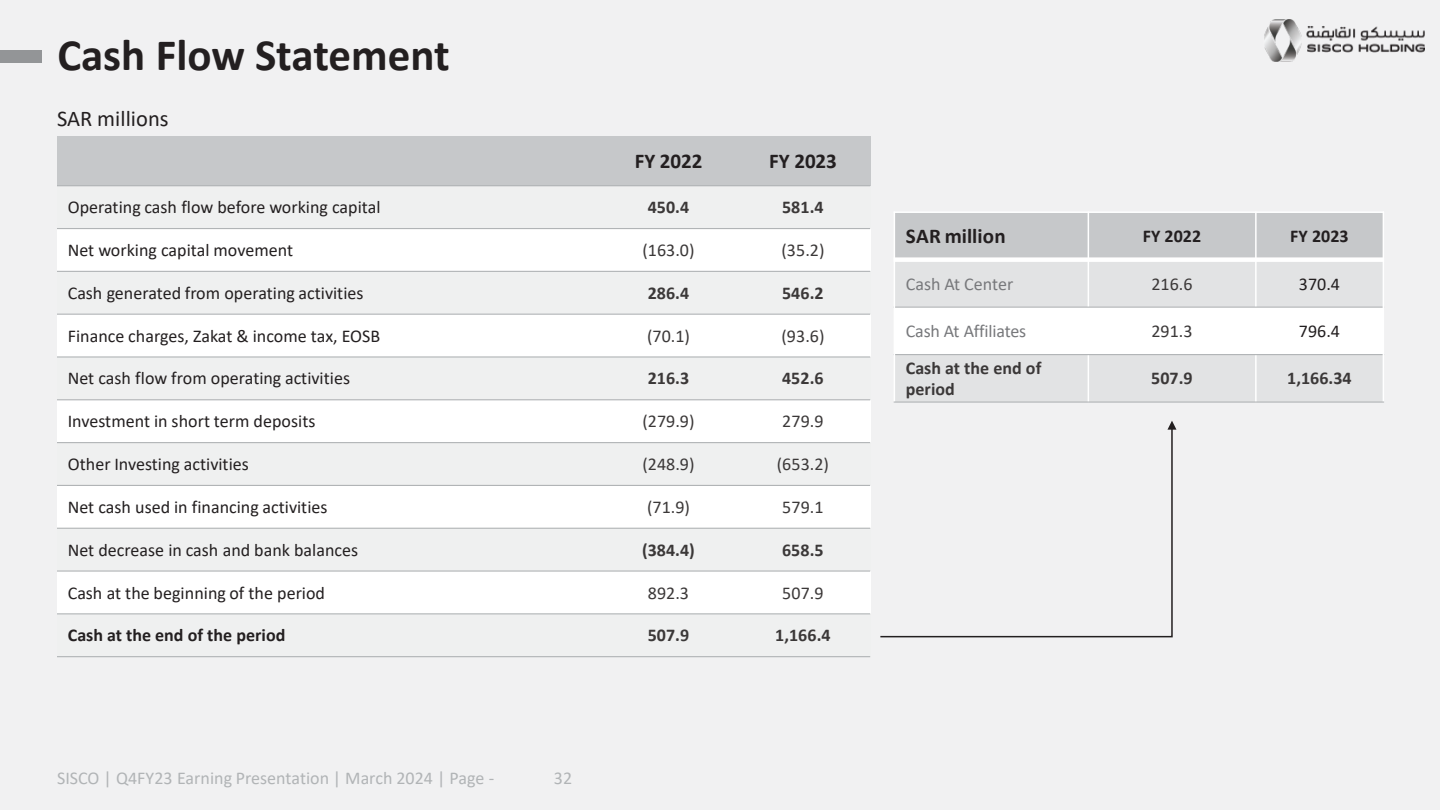
<style>
.page{position:relative;width:1440px;height:810px;background:#f1f1f2}
.page>*{position:absolute;margin:0;border:0;box-sizing:border-box;transform-origin:0 0}
.t1{font:700 45px "Calibri";color:#231f20}
.t2{font:22.5px "Calibri";letter-spacing:.005em;color:#231f20}
.t3{font:700 21px "Calibri";color:#231f20}
.t4{font:18px "Calibri";color:#231f20}
.t5{font:700 18px/21.6px "Calibri";letter-spacing:.005em;color:#3b3838}
.t6{font:18px "Calibri";letter-spacing:.005em;color:#3b3838}
.t7{font:18px "Calibri";color:#b1b4b6}
.t8{font:700 18px "Calibri";letter-spacing:.005em;color:#231f20}
.t9{font:18px "Calibri";letter-spacing:-.01em;color:#77787b}
</style>
<div class="page">
<div style="left:0;top:50px;width:41px;height:13px;background:#939597"></div>
<div style="left:894px;top:212px;width:194px;height:48px;background:#c6c8ca"></div>
<div style="left:1088px;top:212px;width:168px;height:48px;background:#c6c8ca"></div>
<div style="left:1256px;top:212px;width:127px;height:48px;background:#c6c8ca"></div>
<div style="left:894px;top:260px;width:194px;height:47px;background:#e2e3e4"></div>
<div style="left:1088px;top:260px;width:168px;height:47px;background:#e2e3e4"></div>
<div style="left:1256px;top:260px;width:127px;height:47px;background:#e2e3e4"></div>
<div style="left:894px;top:307px;width:194px;height:48px;background:#fff"></div>
<div style="left:1088px;top:307px;width:168px;height:48px;background:#fff"></div>
<div style="left:1256px;top:307px;width:127px;height:48px;background:#fff"></div>
<div style="left:894px;top:355px;width:194px;height:47px;background:#e2e3e4"></div>
<div style="left:1088px;top:355px;width:168px;height:47px;background:#e2e3e4"></div>
<div style="left:1256px;top:355px;width:127px;height:47px;background:#e2e3e4"></div>
<hr style="left:1088px;top:211px;width:1px;height:192px;background:#fff">
<hr style="left:1255px;top:211px;width:2px;height:192px;background:#fff">
<div style="left:894px;top:257px;width:490px;height:5px;background:#fff"></div>
<hr style="left:894px;top:307px;width:490px;height:1px;background:#b1b4b6">
<hr style="left:894px;top:354px;width:490px;height:1px;background:#b1b4b6">
<hr style="left:894px;top:211px;width:1px;height:192px;background:#fff">
<hr style="left:1383px;top:211px;width:1px;height:192px;background:#fff">
<hr style="left:894px;top:211px;width:490px;height:2px;background:#fff">
<hr style="left:894px;top:402px;width:490px;height:1px;background:#b1b4b6">
<svg style="left:880px;top:430px;width:293px;height:208px"></svg>
<svg style="left:1167px;top:421px;width:9px;height:9px"></svg>
<div style="left:57px;top:136px;width:544px;height:50px;background:#c6c8ca"></div>
<div style="left:601px;top:136px;width:135px;height:50px;background:#c6c8ca"></div>
<div style="left:736px;top:136px;width:134px;height:50px;background:#c6c8ca"></div>
<div style="left:57px;top:229px;width:544px;height:42px;background:#fff"></div>
<div style="left:601px;top:229px;width:135px;height:42px;background:#fff"></div>
<div style="left:736px;top:229px;width:134px;height:42px;background:#fff"></div>
<div style="left:57px;top:314px;width:544px;height:43px;background:#fff"></div>
<div style="left:601px;top:314px;width:135px;height:43px;background:#fff"></div>
<div style="left:736px;top:314px;width:134px;height:43px;background:#fff"></div>
<div style="left:57px;top:400px;width:544px;height:43px;background:#fff"></div>
<div style="left:601px;top:400px;width:135px;height:43px;background:#fff"></div>
<div style="left:736px;top:400px;width:134px;height:43px;background:#fff"></div>
<div style="left:57px;top:485px;width:544px;height:43px;background:#fff"></div>
<div style="left:601px;top:485px;width:135px;height:43px;background:#fff"></div>
<div style="left:736px;top:485px;width:134px;height:43px;background:#fff"></div>
<div style="left:57px;top:571px;width:544px;height:43px;background:#fff"></div>
<div style="left:601px;top:571px;width:135px;height:43px;background:#fff"></div>
<div style="left:736px;top:571px;width:134px;height:43px;background:#fff"></div>
<hr style="left:57px;top:185px;width:813px;height:1px;background:#b1b4b6">
<hr style="left:57px;top:228px;width:813px;height:1px;background:#b1b4b6">
<hr style="left:57px;top:271px;width:813px;height:1px;background:#b1b4b6">
<hr style="left:57px;top:314px;width:813px;height:1px;background:#b1b4b6">
<hr style="left:57px;top:356px;width:813px;height:2px;background:#b1b4b6">
<hr style="left:57px;top:399px;width:813px;height:1px;background:#b1b4b6">
<hr style="left:57px;top:442px;width:813px;height:1px;background:#b1b4b6">
<hr style="left:57px;top:485px;width:813px;height:1px;background:#b1b4b6">
<hr style="left:57px;top:528px;width:813px;height:1px;background:#b1b4b6">
<hr style="left:57px;top:570px;width:813px;height:2px;background:#b1b4b6">
<hr style="left:57px;top:613px;width:813px;height:1px;background:#b1b4b6">
<hr style="left:57px;top:656px;width:813px;height:1px;background:#b1b4b6">
<img style="left:1264px;top:19px;width:161px;height:43px">
<h1 class="t1" style="left:57px;top:23px;width:394px">Cash Flow Statement</h1>
<p class="t2" style="left:57px;top:103px;width:113px">SAR millions</p>
<p class="t3" style="left:635px;top:146px;width:69px">FY 2022</p>
<p class="t3" style="left:769px;top:146px;width:69px">FY 2023</p>
<p class="t4" style="left:68px;top:195px;width:314px">Operating cash flow before working capital</p>
<p class="t5" style="left:648px;top:196px;width:43px">450.4</p>
<p class="t5" style="left:782px;top:196px;width:43px">581.4</p>
<p class="t4" style="left:68px;top:238px;width:227px">Net working capital movement</p>
<p class="t6" style="left:643px;top:238px;width:54px">(163.0)</p>
<p class="t6" style="left:782px;top:238px;width:44px">(35.2)</p>
<p class="t4" style="left:68px;top:280px;width:297px">Cash generated from operating activities</p>
<p class="t5" style="left:648px;top:282px;width:43px">286.4</p>
<p class="t5" style="left:782px;top:282px;width:43px">546.2</p>
<p class="t4" style="left:68px;top:323px;width:314px">Finance charges, Zakat &amp; income tax, EOSB</p>
<p class="t6" style="left:647px;top:323px;width:44px">(70.1)</p>
<p class="t6" style="left:782px;top:323px;width:44px">(93.6)</p>
<p class="t4" style="left:68px;top:366px;width:284px">Net cash flow from operating activities</p>
<p class="t5" style="left:648px;top:367px;width:43px">216.3</p>
<p class="t5" style="left:782px;top:367px;width:43px">452.6</p>
<p class="t4" style="left:68px;top:409px;width:249px">Investment in short term deposits</p>
<p class="t6" style="left:643px;top:409px;width:54px">(279.9)</p>
<p class="t6" style="left:782px;top:409px;width:43px">279.9</p>
<p class="t4" style="left:68px;top:452px;width:183px">Other Investing activities</p>
<p class="t6" style="left:643px;top:452px;width:54px">(248.9)</p>
<p class="t6" style="left:777px;top:452px;width:54px">(653.2)</p>
<p class="t4" style="left:68px;top:494px;width:261px">Net cash used in financing activities</p>
<p class="t6" style="left:647px;top:494px;width:44px">(71.9)</p>
<p class="t6" style="left:782px;top:494px;width:43px">579.1</p>
<p class="t4" style="left:68px;top:537px;width:292px">Net decrease in cash and bank balances</p>
<p class="t5" style="left:642px;top:539px;width:54px">(384.4)</p>
<p class="t5" style="left:782px;top:539px;width:43px">658.5</p>
<p class="t4" style="left:68px;top:580px;width:259px">Cash at the beginning of the period</p>
<p class="t6" style="left:648px;top:580px;width:43px">892.3</p>
<p class="t6" style="left:782px;top:580px;width:43px">507.9</p>
<p class="t8" style="left:68px;top:623px;width:219px">Cash at the end of the period</p>
<p class="t5" style="left:648px;top:624px;width:43px">507.9</p>
<p class="t5" style="left:775px;top:624px;width:57px">1,166.4</p>
<p class="t7" style="left:57px;top:766px;width:438px">SISCO | Q4FY23 Earning Presentation | March 2024 | Page -</p>
<p class="t7" style="left:554px;top:766px;width:20px">32</p>
<p class="t3" style="left:906px;top:221px;width:101px">SAR million</p>
<p class="t8" style="left:1143px;top:223px;width:60px">FY 2022</p>
<p class="t8" style="left:1290px;top:223px;width:60px">FY 2023</p>
<p class="t9" style="left:906px;top:271px;width:109px">Cash At Center</p>
<p class="t6" style="left:1151px;top:271px;width:43px">216.6</p>
<p class="t4" style="left:1299px;top:271px;width:43px">370.4</p>
<p class="t9" style="left:906px;top:319px;width:122px">Cash At Affiliates</p>
<p class="t6" style="left:1151px;top:319px;width:43px">291.3</p>
<p class="t4" style="left:1299px;top:319px;width:43px">796.4</p>
<p class="t5" style="left:906px;top:357px;width:137px">Cash at the end of period</p>
<p class="t5" style="left:1151px;top:367px;width:43px">507.9</p>
<p class="t5" style="left:1287px;top:367px;width:66px">1,166.34</p>
</div>
